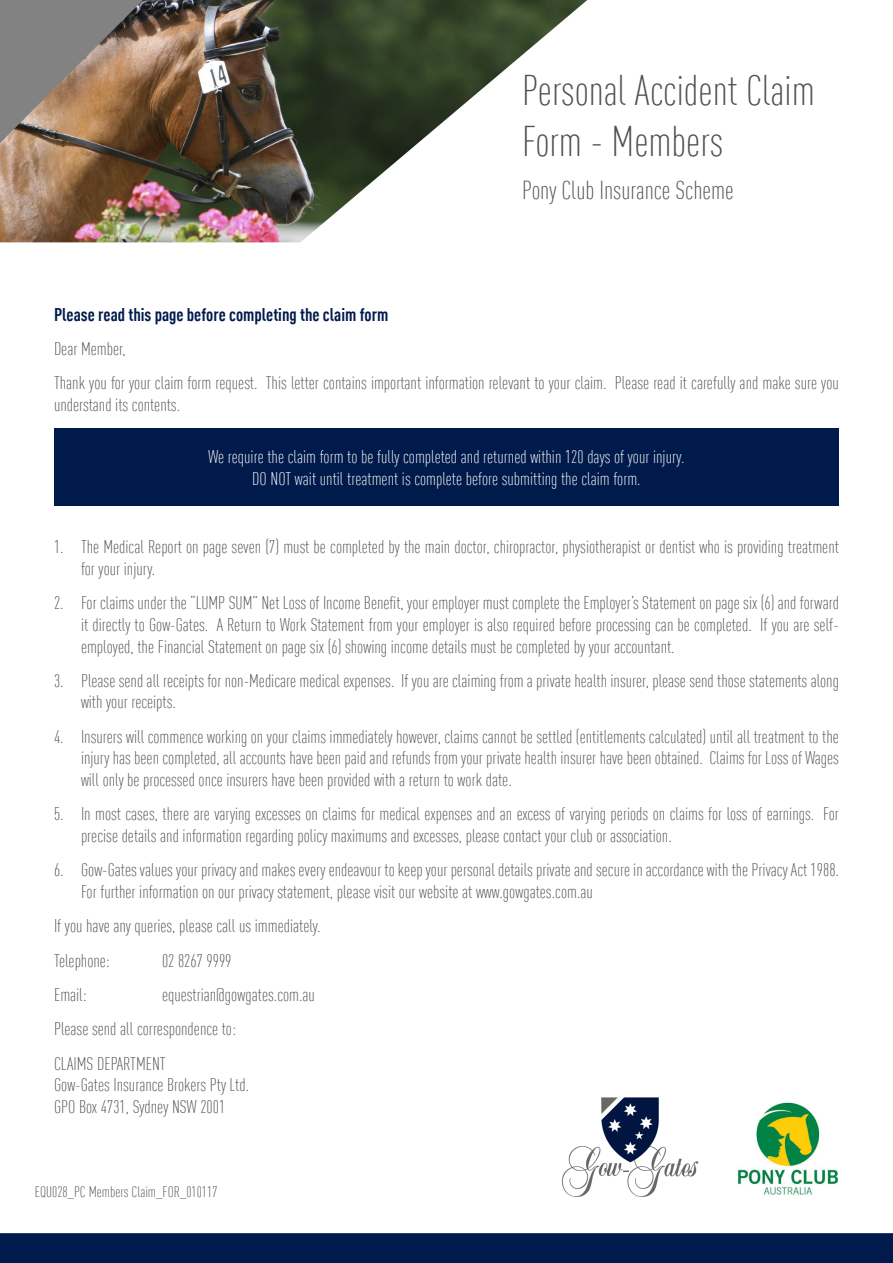
<style>
.page{position:relative;width:893px;height:1263px;background:#fff}
.page>*{position:absolute;margin:0;border:0;box-sizing:border-box;transform-origin:0 0}
.t1{font:300 condensed 42px/50.4px "DIN Offc";color:#505050}
.t2{font:300 condensed 25.5px "DIN Offc";color:#505050}
.Body_Text1{font:300 condensed 18px/21.6px "DIN Offc";color:#505050}
.t3{font:300 condensed 18px "DIN Offc";color:#fff}
.t4{font:300 condensed 15px "DIN Offc";color:#505050}
.s1{font-weight:700;color:#001a4b}
</style>
<div class="page">
<img style="left:562px;top:1098px;width:136px;height:99px">
<img style="left:737px;top:1102px;width:101px;height:94px">
<div style="left:0;top:1233px;width:893px;height:30px;background:#001a4b"></div>
<img style="left:0;top:0;width:587px;height:242px">
<svg style="left:0;top:0;width:158px;height:158px;background:#8e7969"></svg>
<div style="left:54px;top:428px;width:785px;height:78px;background:#001a4b"></div>
<p class="t1" style="left:522px;top:65px;width:294px">Personal Accident Claim<br>Form - Members</p>
<p class="t2" style="left:522px;top:175px;width:213px">Pony Club Insurance Scheme</p>
<p class="Body_Text1" style="left:54px;top:297px;width:786px;line-height:34.3px"><span class="s1">Please read this page before completing the claim form<br></span>Dear Member,<br>Thank you for your claim form request. This letter contains important information relevant to your claim. Please read it carefully and make sure you</p>
<p class="Body_Text1" style="left:54px;top:394px;width:128px">understand its contents.</p>
<p class="t3" style="left:209px;top:446px;width:477px">We require the claim form to be fully completed and returned within 120 days of your injury.</p>
<p class="t3" style="left:252px;top:468px;width:390px">DO NOT wait until treatment is complete before submitting the claim form.</p>
<p class="Body_Text1" style="left:81px;top:536px;width:759px;text-indent:-27px">1. The Medical Report on page seven (7) must be completed by the main doctor, chiropractor, physiotherapist or dentist who is providing treatment for your injury.</p>
<p class="Body_Text1" style="left:81px;top:592px;width:759px;text-align:justify;text-indent:-27px">2. For claims under the “LUMP SUM” Net Loss of Income Benefit, your employer must complete the Employer’s Statement on page six (6) and forward it directly to Gow-Gates. A Return to Work Statement from your employer is also required before processing can be completed. If you are self&shy;employed, the Financial Statement on page six (6) showing income details must be completed by your accountant.</p>
<p class="Body_Text1" style="left:81px;top:670px;width:759px;text-indent:-27px">3. Please send all receipts for non-Medicare medical expenses. If you are claiming from a private health insurer, please send those statements along with your receipts.</p>
<p class="Body_Text1" style="left:81px;top:726px;width:759px;text-align:justify;text-indent:-27px">4. Insurers will commence working on your claims immediately however, claims cannot be settled (entitlements calculated) until all treatment to the injury has been completed, all accounts have been paid and refunds from your private health insurer have been obtained. Claims for Loss of Wages will only be processed once insurers have been provided with a return to work date.</p>
<p class="Body_Text1" style="left:81px;top:803px;width:759px;text-indent:-27px">5. In most cases, there are varying excesses on claims for medical expenses and an excess of varying periods on claims for loss of earnings. For precise details and information regarding policy maximums and excesses, please contact your club or association.</p>
<p class="Body_Text1" style="left:81px;top:859px;width:759px;text-indent:-27px">6. Gow-Gates values your privacy and makes every endeavour to keep your personal details private and secure in accordance with the Privacy Act 1988.<br>For further information on our privacy statement, please visit our website at www.gowgates.com.au</p>
<p class="Body_Text1" style="left:54px;top:915px;width:268px">If you have any queries, please call us immediately.</p>
<p class="Body_Text1" style="left:54px;top:950px;width:57px">Telephone:</p>
<p class="Body_Text1" style="left:162px;top:950px;width:71px">02 8267 9999</p>
<p class="Body_Text1" style="left:54px;top:984px;width:34px">Email:</p>
<p class="Body_Text1" style="left:162px;top:984px;width:155px">equestrian@gowgates.com.au</p>
<p class="Body_Text1" style="left:54px;top:1018px;width:183px">Please send all correspondence to:</p>
<p class="Body_Text1" style="left:54px;top:1053px;width:113px">CLAIMS DEPARTMENT</p>
<p class="Body_Text1" style="left:54px;top:1074px;width:197px">Gow-Gates Insurance Brokers Pty Ltd.</p>
<p class="Body_Text1" style="left:54px;top:1096px;width:173px">GPO Box 4731, Sydney NSW 2001</p>
<p class="t4" style="left:35px;top:1183px;width:184px">EQU028_PC Members Claim_FOR_010117</p>
</div>
